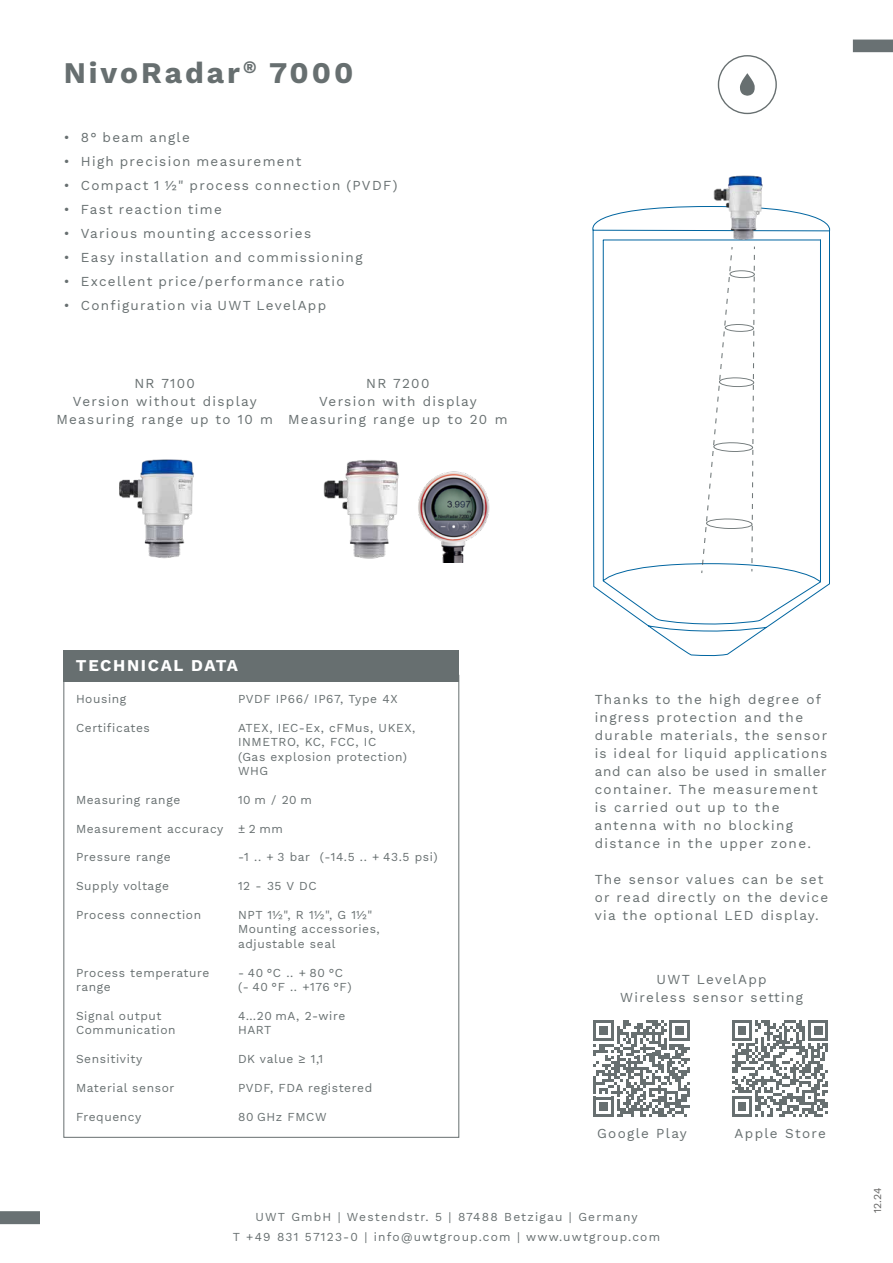
<style>
.page{position:relative;width:893px;height:1263px;background:#fff}
.page>*{position:absolute;margin:0;border:0;box-sizing:border-box;transform-origin:0 0}
.t1{font:700 30px "Work Sans";letter-spacing:.1em;color:#676f70}
.t2{font:700 16.5px "Work Sans";letter-spacing:.1em;color:#fff}
.t3{font:13.5px/18px "Work Sans";letter-spacing:.1em;color:#676f70;text-align:center}
.t4{font:12px/14.4px "Work Sans";letter-spacing:.05em;color:#676f70}
.t5{font:12px/19.8px "Work Sans";letter-spacing:.1em;color:#676f70;text-align:center}
.t6{font:10.5px "Work Sans";color:#646463}
</style>
<div class="page">
<svg style="left:592px;top:206px;width:239px;height:911px"></svg>
<img style="left:119px;top:459px;width:75px;height:100px">
<img style="left:323px;top:460px;width:76px;height:99px">
<img style="left:418px;top:471px;width:72px;height:91px">
<img style="left:702px;top:175px;width:76px;height:97px">
<svg style="left:853px;top:40px;width:40px;height:12px"></svg>
<svg style="left:0;top:1211px;width:40px;height:13px"></svg>
<svg style="left:718px;top:55px;width:59px;height:59px"></svg>
<div style="left:730px;top:270px;width:25px;height:8px;border:1px solid #4d5758;border-radius:50%"></div>
<div style="left:725px;top:324px;width:29px;height:8px;border:1px solid #4d5758;border-radius:50%"></div>
<div style="left:719px;top:377px;width:35px;height:10px;border:1px solid #4d5758;border-radius:50%"></div>
<div style="left:713px;top:442px;width:40px;height:10px;border:1px solid #4d5758;border-radius:50%"></div>
<div style="left:706px;top:518px;width:46px;height:11px;border:1px solid #4d5758;border-radius:50%"></div>
<svg style="left:746px;top:247px;width:14px;height:324px"></svg>
<svg style="left:696px;top:255px;width:41px;height:318px"></svg>
<div style="left:64px;top:651px;width:395px;height:31px;background:#676f70"></div>
<svg style="left:593px;top:1020px;width:97px;height:97px"></svg>
<svg style="left:732px;top:1020px;width:96px;height:96px"></svg>
<h1 class="t1" style="left:64px;top:50px;width:291px">NivoRadar<sup>®</sup> 7000</h1>
<p class="t3" style="left:64px;top:128px;width:128px">• 8° beam angle</p>
<p class="t3" style="left:64px;top:152px;width:239px">• High precision measurement</p>
<p class="t3" style="left:64px;top:176px;width:335px">• Compact 1 ½" process connection (PVDF)</p>
<p class="t3" style="left:64px;top:200px;width:159px">• Fast reaction time</p>
<p class="t3" style="left:64px;top:224px;width:249px">• Various mounting accessories</p>
<p class="t3" style="left:64px;top:248px;width:300px">• Easy installation and commissioning</p>
<p class="t3" style="left:64px;top:272px;width:282px">• Excellent price/performance ratio</p>
<p class="t3" style="left:64px;top:296px;width:264px">• Configuration via UWT LevelApp</p>
<p class="t3" style="left:56px;top:374px;width:218px">NR 7100<br>Version without display<br>Measuring range up to 10 m</p>
<p class="t3" style="left:288px;top:374px;width:221px">NR 7200<br>Version with display<br>Measuring range up to 20 m</p>
<p class="t2" style="left:76px;top:653px;width:164px">TECHNICAL DATA</p>
<p class="t4" style="left:76px;top:691px;width:52px">Housing</p>
<p class="t4" style="left:238px;top:691px;width:161px">PVDF IP66/ IP67, Type 4X</p>
<p class="t4" style="left:76px;top:720px;width:75px">Certificates</p>
<p class="t4" style="left:238px;top:720px;width:179px">ATEX, IEC-Ex, cFMus, UKEX,<br>INMETRO, KC, FCC, IC<br>(Gas explosion protection)<br>WHG</p>
<p class="t4" style="left:76px;top:792px;width:106px">Measuring range</p>
<p class="t4" style="left:238px;top:792px;width:75px">10 m / 20 m</p>
<p class="t4" style="left:76px;top:821px;width:208px">Measurement accuracy ± 2 mm</p>
<p class="t4" style="left:76px;top:850px;width:96px">Pressure range</p>
<p class="t4" style="left:238px;top:850px;width:201px">-1 .. + 3 bar (-14.5 .. + 43.5 psi)</p>
<p class="t4" style="left:76px;top:878px;width:94px">Supply voltage</p>
<p class="t4" style="left:238px;top:878px;width:80px">12 - 35 V DC</p>
<p class="t4" style="left:76px;top:907px;width:127px">Process connection</p>
<p class="t4" style="left:238px;top:907px;width:143px">NPT 1½", R 1½", G 1½"<br>Mounting accessories, adjustable seal</p>
<p class="t4" style="left:76px;top:965px;width:135px">Process temperature</p>
<p class="t4" style="left:238px;top:965px;width:107px">- 40 °C .. + 80 °C</p>
<p class="t4" style="left:76px;top:979px;width:36px">range</p>
<p class="t4" style="left:238px;top:979px;width:115px">(- 40 °F .. +176 °F)</p>
<p class="t4" style="left:76px;top:1008px;width:87px">Signal output</p>
<p class="t4" style="left:238px;top:1008px;width:109px">4…20 mA, 2-wire</p>
<p class="t4" style="left:76px;top:1022px;width:101px">Communication</p>
<p class="t4" style="left:238px;top:1022px;width:35px">HART</p>
<p class="t4" style="left:76px;top:1051px;width:68px">Sensitivity</p>
<p class="t4" style="left:238px;top:1051px;width:87px">DK value ≥ 1,1</p>
<p class="t4" style="left:76px;top:1080px;width:100px">Material sensor</p>
<p class="t4" style="left:238px;top:1080px;width:136px">PVDF, FDA registered</p>
<p class="t4" style="left:76px;top:1109px;width:67px">Frequency</p>
<p class="t4" style="left:238px;top:1109px;width:90px">80 GHz FMCW</p>
<p class="t3" style="left:595px;top:690px;width:234px;text-align:left">Thanks to the high degree of ingress protection and the durable materials, the sensor is ideal for liquid applications and can also be used in smaller container. The measurement is carried out up to the antenna with no blocking distance in the upper zone.</p>
<p class="t3" style="left:595px;top:870px;width:235px;text-align:left">The sensor values can be set or read directly on the device via the optional LED display.</p>
<p class="t3" style="left:620px;top:970px;width:184px">UWT LevelApp<br>Wireless sensor setting</p>
<p class="t3" style="left:597px;top:1123px;width:91px">Google Play</p>
<p class="t3" style="left:735px;top:1123px;width:93px">Apple Store</p>
<p class="t5" style="left:233px;top:1206px;width:429px">UWT GmbH | Westendstr. 5 | 87488 Betzigau | Germany<br>T +49 831 57123-0 | info@uwtgroup.com | www.uwtgroup.com</p>
<p class="t6" style="left:870px;top:1213px;width:27px;rotate:-90deg">12.24</p>
</div>
